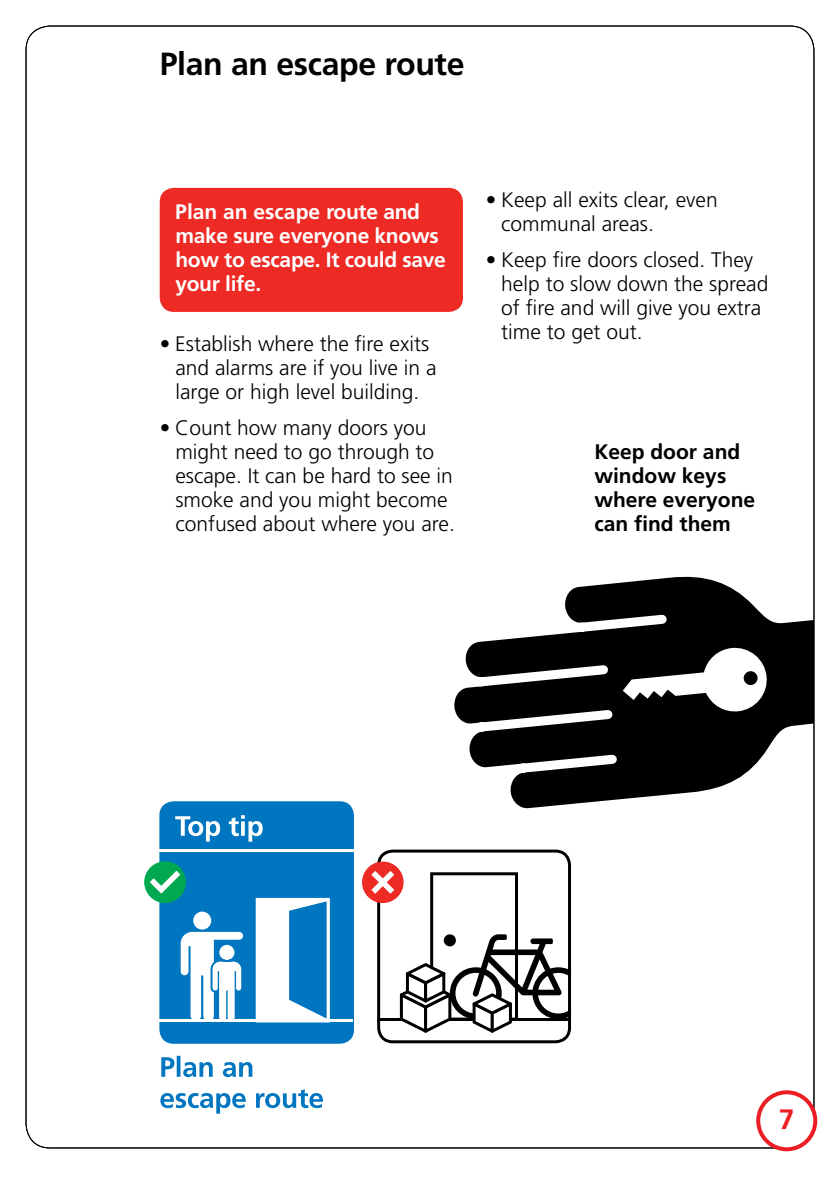
<style>
.page{position:relative;width:840px;height:1191px;background:#fff}
.page>*{position:absolute;margin:0;border:0;box-sizing:border-box;transform-origin:0 0}
.t1{font:700 32px "Frutiger";letter-spacing:-.01em;color:#000}
.t2{font:700 28px "Frutiger";color:#ed1d24}
.t3{font:300 21px/24px "Frutiger";color:#000}
.t4{font:700 21px/24px "Frutiger";letter-spacing:-.015em;color:#fff}
.t5{font:700 21px/24px "Frutiger";color:#000}
</style>
<div class="page">
<svg style="left:454px;top:571px;width:361px;height:252px"></svg>
<svg style="left:622px;top:646px;width:145px;height:66px"></svg>
<div style="left:813px;top:605px;width:10px;height:129px;background:#fff"></div>
<div style="left:362px;top:861px;width:41px;height:42px;background:#ee2a24;border-radius:50%"></div>
<svg style="left:371px;top:849px;width:199px;height:194px"></svg>
<div style="left:160px;top:188px;width:302px;height:124px;background:#ee2a24;border-radius:14px"></div>
<div style="left:755px;top:1090px;width:61px;height:61px;border:4px solid #ed1d24;border-radius:50%"></div>
<div style="left:159px;top:801px;width:195px;height:242px;background:#0076c0;border-radius:14px"></div>
<hr style="left:159px;top:849px;width:195px;height:3px;background:#fff">
<svg style="left:175px;top:815px;width:87px;height:26px"></svg>
<svg style="left:160px;top:1089px;width:163px;height:24px"></svg>
<svg style="left:161px;top:1055px;width:91px;height:22px"></svg>
<div style="left:144px;top:861px;width:42px;height:42px;background:#00a94f;border-radius:50%"></div>
<svg style="left:150px;top:870px;width:30px;height:23px"></svg>
<svg style="left:255px;top:898px;width:74px;height:121px"></svg>
<svg style="left:180px;top:911px;width:63px;height:108px"></svg>
<hr style="left:158px;top:1019px;width:194px;height:3px;background:#fff">
<h1 class="t1" style="left:160px;top:45px;width:306px">Plan an escape route</h1>
<p class="t4" style="left:175px;top:200px;width:272px">Plan an escape route and make sure everyone knows how to escape. It could save your life.</p>
<p class="t3" style="left:175px;top:332px;width:262px;text-indent:-16px">• Establish where the fire exits and alarms are if you live in a large or high level building.</p>
<p class="t3" style="left:175px;top:416px;width:281px;text-indent:-16px">• Count how many doors you might need to go through to escape. It can be hard to see in smoke and you might become confused about where you are.</p>
<p class="t3" style="left:501px;top:188px;width:218px;text-indent:-16px">• Keep all exits clear, even communal areas.</p>
<p class="t3" style="left:501px;top:248px;width:268px;text-indent:-16px">• Keep fire doors closed. They help to slow down the spread of fire and will give you extra time to get out.</p>
<p class="t5" style="left:594px;top:440px;width:162px">Keep door and window keys where everyone can find them</p>
<h2 class="t2" style="left:778px;top:1103px;width:17px">7</h2>
</div>
